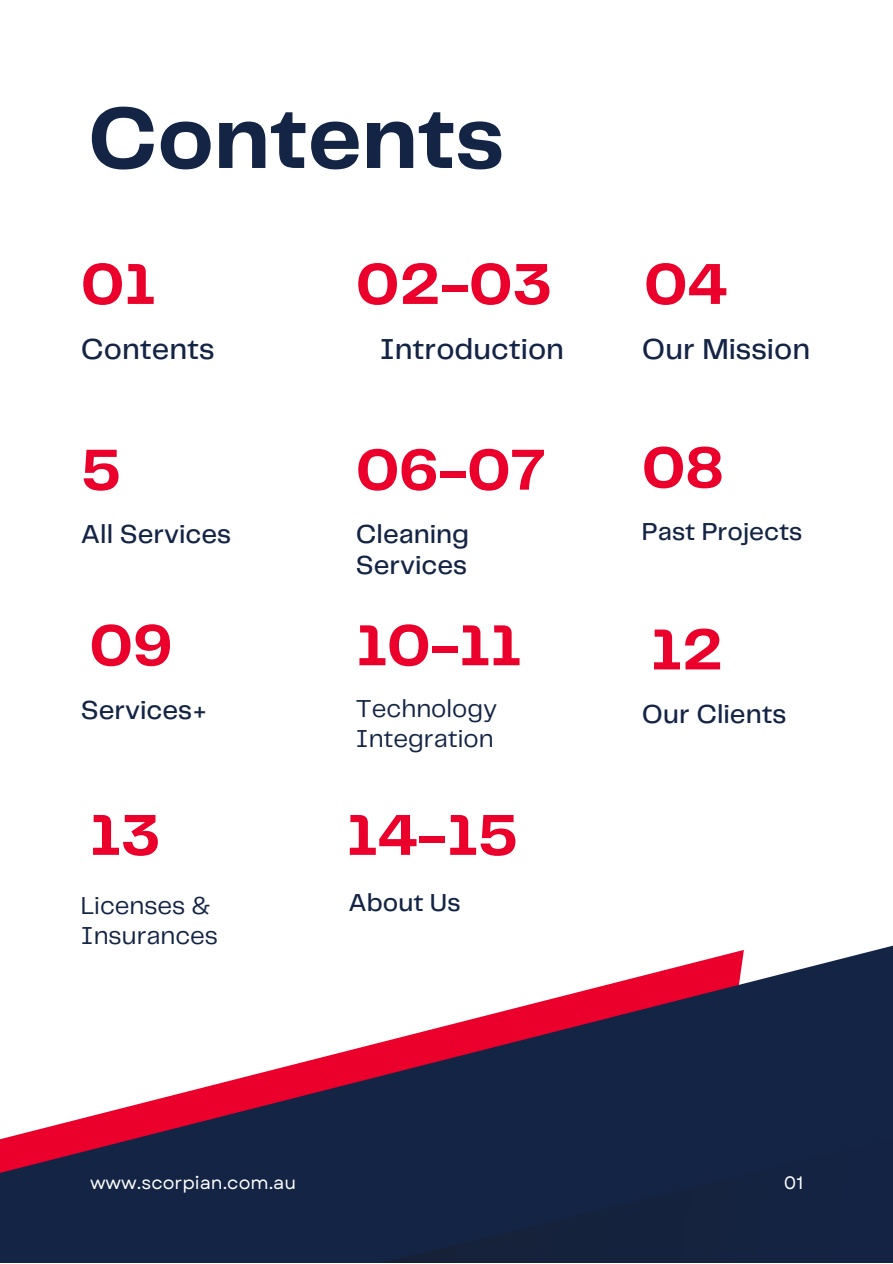
<style>
.page{position:relative;width:893px;height:1264px;background:#fff}
.page>*{position:absolute;margin:0;border:0;box-sizing:border-box;transform-origin:0 0}
.t1{font:700 89.85px "Telegraf";color:#142445}
.t2{font:700 60px "Telegraf";color:#eb002b}
.t3{font:500 30px "Telegraf";color:#142445}
.t4{font:500 27px/31.5px "Telegraf";color:#142445}
.t5{font:25.5px/30.3px "Telegraf";color:#142445}
.t6{font:500 25.5px "Telegraf";color:#142445}
.t7{font:18px "Garet";color:#fff}
</style>
<div class="page">
<svg style="left:0;top:946px;width:892px;height:316px"></svg>
<svg style="left:236px;top:992px;width:656px;height:270px;fill:#142445"></svg>
<p class="t1" style="left:88px;top:100px;width:417px">Contents</p>
<p class="t2" style="left:81px;top:258px;width:76px">01</p>
<p class="t2" style="left:356px;top:258px;width:198px">02-03</p>
<p class="t2" style="left:644px;top:258px;width:85px">04</p>
<p class="t3" style="left:81px;top:337px;width:135px">Contents</p>
<p class="t3" style="left:379px;top:337px;width:186px">Introduction</p>
<p class="t3" style="left:642px;top:337px;width:170px">Our Mission</p>
<p class="t2" style="left:81px;top:444px;width:41px">5</p>
<p class="t2" style="left:642px;top:442px;width:83px">08</p>
<p class="t2" style="left:356px;top:444px;width:191px">06-07</p>
<p class="t4" style="left:81px;top:519px;width:151px">All Services</p>
<p class="t6" style="left:642px;top:520px;width:162px">Past Projects</p>
<p class="t4" style="left:356px;top:519px;width:115px">Cleaning<br>Services</p>
<p class="t2" style="left:89px;top:619px;width:84px">09</p>
<p class="t4" style="left:81px;top:695px;width:128px">Services+</p>
<p class="t2" style="left:89px;top:809px;width:72px">13</p>
<p class="t5" style="left:81px;top:891px;width:138px">Licenses &amp;<br>Insurances</p>
<p class="t2" style="left:356px;top:619px;width:167px">10-11</p>
<p class="t5" style="left:356px;top:694px;width:143px">Technology<br>Integration</p>
<p class="t2" style="left:346px;top:809px;width:173px">14-15</p>
<p class="t6" style="left:348px;top:891px;width:113px">About Us</p>
<p class="t2" style="left:650px;top:624px;width:74px">12</p>
<p class="t4" style="left:642px;top:699px;width:146px">Our Clients</p>
<p class="t7" style="left:90px;top:1169px;width:208px">www.scorpian.com.au</p>
<p class="t7" style="left:783px;top:1169px;width:21px">01</p>
</div>
